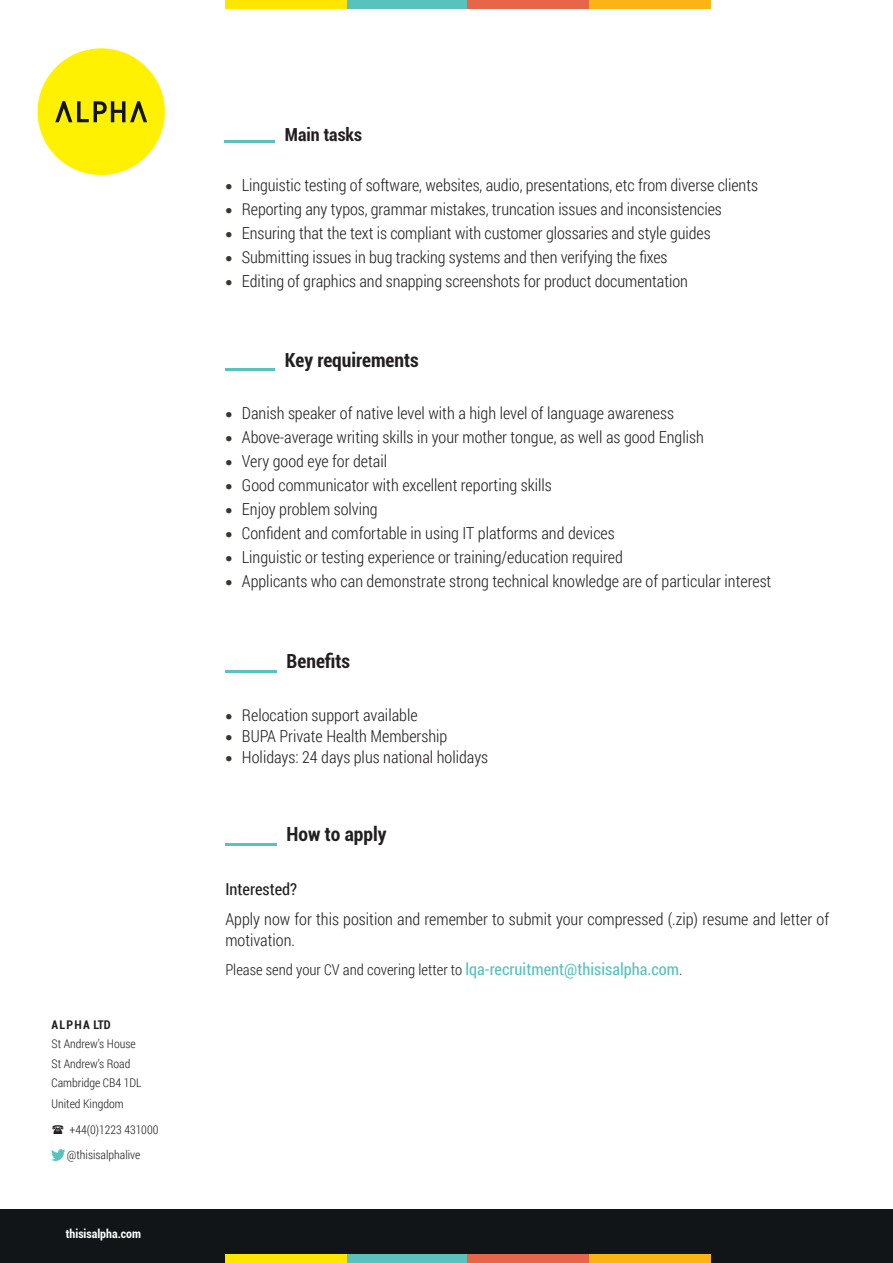
<style>
.page{position:relative;width:893px;height:1263px;background:#fff}
.page>*{position:absolute;margin:0;border:0;box-sizing:border-box;transform-origin:0 0}
.t1{font:700 condensed 19.5px "Roboto";color:#231f20}
.t2{font:700 condensed 18px "Roboto";color:#231f20}
.t3{font:300 16.5px/21px "Roboto Condensed";color:#231f20}
.t4{font:16.5px "Roboto Condensed";color:#231f20}
.t5{font:300 15px "Roboto Condensed";color:#231f20}
.t6{font:300 12px/19.5px "Roboto Condensed";color:#231f20}
.t7{font:700 condensed 12px "Roboto";color:#fff}
.t8{font:700 condensed 12px "Roboto";letter-spacing:.1em;color:#231f20}
.s1{color:#3b3532}
.s2{font-weight:400;font-size:16.5px;color:#57c3bc}
</style>
<div class="page">
<div style="left:0;top:1210px;width:893px;height:53px;background:#111517"></div>
<div style="left:346px;top:0;width:122px;height:9px;background:#57c3bc"></div>
<div style="left:468px;top:0;width:121px;height:9px;background:#e76549"></div>
<div style="left:225px;top:0;width:122px;height:9px;background:#ffe601"></div>
<div style="left:589px;top:0;width:121px;height:9px;background:#fbb316"></div>
<div style="left:346px;top:1255px;width:122px;height:8px;background:#57c3bc"></div>
<div style="left:468px;top:1255px;width:121px;height:8px;background:#e76549"></div>
<div style="left:225px;top:1255px;width:122px;height:8px;background:#ffe601"></div>
<div style="left:589px;top:1255px;width:121px;height:8px;background:#fbb316"></div>
<hr style="left:225px;top:368px;width:50px;height:2px;background:#57c3bc">
<div style="left:38px;top:48px;width:127px;height:127px;background:#fff101;border-radius:50%"></div>
<svg style="left:55px;top:101px;width:92px;height:21px"></svg>
<hr style="left:225px;top:844px;width:51px;height:2px;background:#57c3bc">
<svg style="left:51px;top:1149px;width:14px;height:12px"></svg>
<hr style="left:225px;top:670px;width:52px;height:2px;background:#57c3bc">
<hr style="left:225px;top:140px;width:50px;height:2px;background:#57c3bc">
<p class="t8" style="left:52px;top:1016px;width:61px">ALPHA LTD</p>
<p class="t6" style="left:52px;top:1034px;width:91px">St Andrew’s House<br>St Andrew’s Road<br>Cambridge CB4 1DL</p>
<p class="t6" style="left:67px;top:1091px;width:93px;line-height:25.2px;text-indent:-15px">United Kingdom +44(0)1223 431000 @thisisalphalive</p>
<p class="t7" style="left:66px;top:1225px;width:77px">thisisalpha.com</p>
<p class="t2" style="left:285px;top:122px;width:79px">Main tasks</p>
<p class="t3" style="left:225px;top:174px;width:534px"><span class="s1">•</span> Linguistic testing of software, websites, audio, presentations, etc from diverse clients</p>
<p class="t3" style="left:225px;top:198px;width:498px"><span class="s1">•</span> Reporting any typos, grammar mistakes, truncation issues and inconsistencies</p>
<p class="t3" style="left:225px;top:222px;width:487px"><span class="s1">•</span> Ensuring that the text is compliant with customer glossaries and style guides</p>
<p class="t3" style="left:225px;top:246px;width:444px"><span class="s1">•</span> Submitting issues in bug tracking systems and then verifying the fixes</p>
<p class="t3" style="left:225px;top:270px;width:464px"><span class="s1">•</span> Editing of graphics and snapping screenshots for product documentation</p>
<p class="t1" style="left:285px;top:346px;width:135px">Key requirements</p>
<p class="t3" style="left:225px;top:402px;width:450px"><span class="s1">•</span> Danish speaker of native level with a high level of language awareness</p>
<p class="t3" style="left:225px;top:426px;width:480px"><span class="s1">•</span> Above-average writing skills in your mother tongue, as well as good English</p>
<p class="t3" style="left:225px;top:450px;width:163px"><span class="s1">•</span> Very good eye for detail</p>
<p class="t3" style="left:225px;top:474px;width:328px"><span class="s1">•</span> Good communicator with excellent reporting skills</p>
<p class="t3" style="left:225px;top:498px;width:154px"><span class="s1">•</span> Enjoy problem solving</p>
<p class="t3" style="left:225px;top:522px;width:391px"><span class="s1">•</span> Confident and comfortable in using IT platforms and devices</p>
<p class="t3" style="left:225px;top:546px;width:399px"><span class="s1">•</span> Linguistic or testing experience or training/education required</p>
<p class="t3" style="left:225px;top:570px;width:547px"><span class="s1">•</span> Applicants who can demonstrate strong technical knowledge are of particular interest</p>
<p class="t1" style="left:287px;top:647px;width:65px">Benefits</p>
<p class="t3" style="left:225px;top:704px;width:194px"><span class="s1">•</span> Relocation support available</p>
<p class="t3" style="left:225px;top:725px;width:223px"><span class="s1">•</span> BUPA Private Health Membership</p>
<p class="t3" style="left:225px;top:746px;width:264px"><span class="s1">•</span> Holidays: 24 days plus national holidays</p>
<p class="t1" style="left:287px;top:820px;width:101px">How to apply</p>
<p class="t4" style="left:225px;top:878px;width:73px">Interested?</p>
<p class="t3" style="left:225px;top:908px;width:605px">Apply now for this position and remember to submit your compressed (.zip) resume and letter of motivation.</p>
<p class="t5" style="left:225px;top:959px;width:459px">Please send your CV and covering letter to <span class="s2">lqa-recruitment@thisisalpha.com</span>.</p>
</div>
